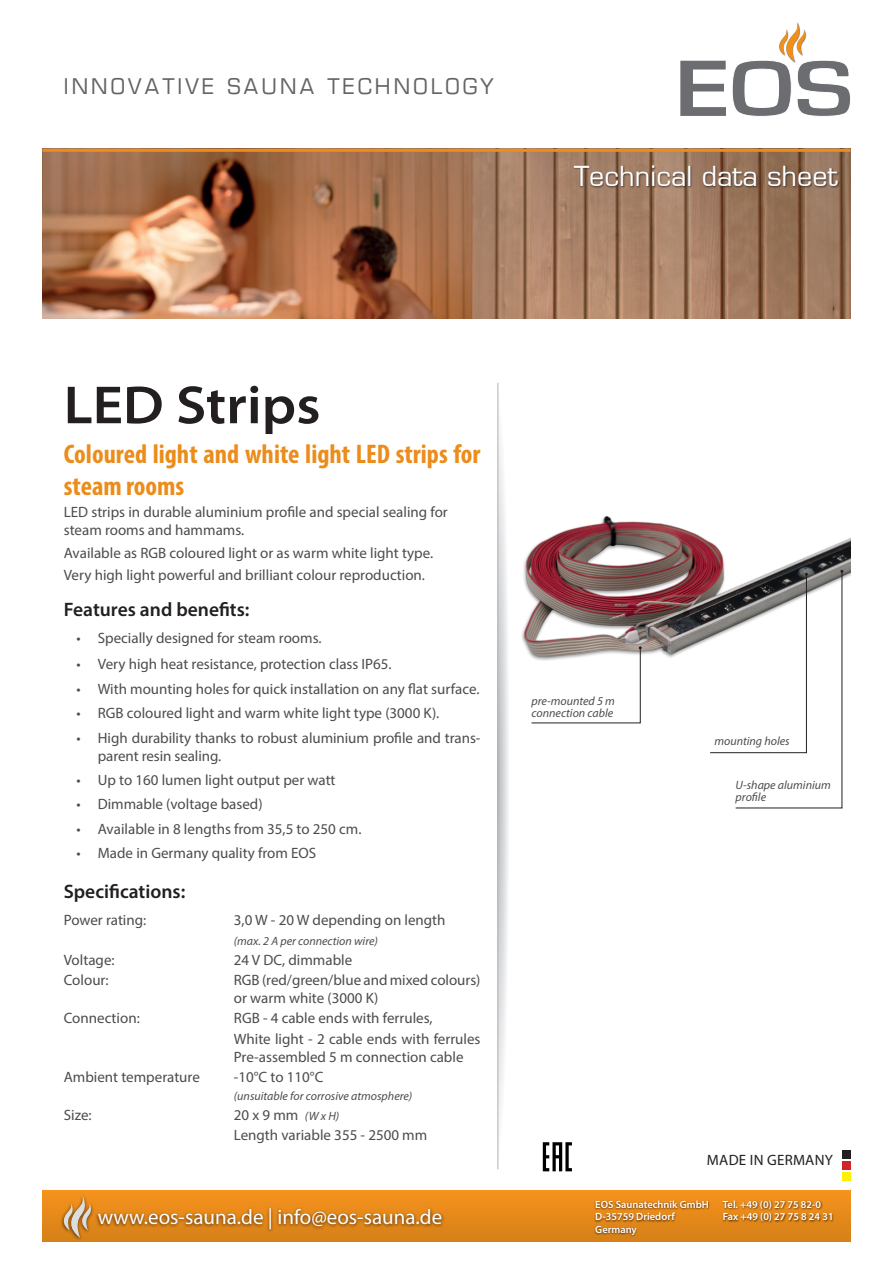
<style>
.page{position:relative;width:893px;height:1263px;background:#fff}
.page>*{position:absolute;margin:0;border:0;box-sizing:border-box;transform-origin:0 0}
.t1{font:600 semi-expanded 54px "Myriad Pro";color:#231f20}
.t2{font:700 condensed 27px/32.4px "Myriad Pro";color:#eb8c1b}
.t3{font:27px "Eurostile";color:#fff}
.t4{font:21px "Myriad Pro";color:#fff}
.t5{font:21px "Eurostile";letter-spacing:.15em;color:#636366}
.t6{font:600 19.5px "Myriad Pro";color:#231f20}
.t7{font:15px/18px "Myriad Pro";color:#4b4c4d}
.t8{font:15px "Myriad Pro";letter-spacing:.02em;color:#231f20}
.t9{font:italic 12px/12px "Myriad Pro";color:#4b4c4d}
.t10{font:600 10.5px "Myriad Pro";color:#fff}
.s1{font-style:italic;font-size:12px}
</style>
<div class="page">
<svg style="left:680px;top:61px;width:46px;height:55px"></svg>
<svg style="left:732px;top:22px;width:118px;height:94px"></svg>
<img style="left:43px;top:152px;width:807px;height:167px">
<hr style="left:43px;top:149px;width:807px;height:3px;background:#eb8c1b">
<div style="left:43px;top:1191px;width:807px;height:51px;background:linear-gradient(to bottom,#f6921d,#d58017)"></div>
<div style="left:95px;top:1206px;width:350px;height:28px;background:#231f20;opacity:.75"></div>
<div style="left:60px;top:1194px;width:34px;height:48px;background:#231f20;opacity:.75"></div>
<svg style="left:61px;top:1195px;width:31px;height:43px"></svg>
<div style="left:594px;top:1199px;width:239px;height:38px;background:#231f20;opacity:.75"></div>
<svg style="left:498px;top:383px;width:10px;height:786px"></svg>
<hr style="left:497px;top:383px;width:1px;height:786px;background:#b2b3b7">
<div style="left:842px;top:1150px;width:8px;height:9px;background:#231f20"></div>
<div style="left:842px;top:1161px;width:8px;height:9px;background:#d1232a"></div>
<div style="left:842px;top:1172px;width:8px;height:8px;background:#fff101"></div>
<img style="left:497px;top:412px;width:353px;height:279px">
<svg style="left:531px;top:646px;width:111px;height:78px"></svg>
<svg style="left:709px;top:570px;width:134px;height:239px"></svg>
<svg style="left:543px;top:1142px;width:29px;height:29px"></svg>
<div style="left:572px;top:165px;width:268px;height:24px;background:#231f20;opacity:.75"></div>
<h3 class="t5" style="left:64px;top:74px;width:432px">INNOVATIVE SAUNA TECHNOLOGY</h3>
<h2 class="t3" style="left:574px;top:160px;width:266px">Technical data sheet</h2>
<h1 class="t1" style="left:64px;top:375px;width:258px">LED Strips</h1>
<h2 class="t2" style="left:64px;top:437px;width:418px">Coloured light and white light LED strips for steam rooms</h2>
<p class="t7" style="left:64px;top:503px;width:385px">LED strips in durable aluminium profile and special sealing for steam rooms and hammams.</p>
<p class="t7" style="left:64px;top:541px;width:371px;line-height:22.2px">Available as RGB coloured light or as warm white light type.<br>Very high light powerful and brilliant colour reproduction.</p>
<h3 class="t6" style="left:64px;top:597px;width:187px">Features and benefits:</h3>
<p class="t7" style="left:77px;top:629px;width:247px">• Specially designed for steam rooms.</p>
<p class="t7" style="left:77px;top:655px;width:317px">• Very high heat resistance, protection class IP65.</p>
<p class="t7" style="left:77px;top:679px;width:404px">• With mounting holes for quick installation on any flat surface.</p>
<p class="t7" style="left:77px;top:704px;width:364px">• RGB coloured light and warm white light type (3000 K).</p>
<p class="t7" style="left:98px;top:728px;width:384px;text-indent:-21px">• High durability thanks to robust aluminium profile and trans&shy;parent resin sealing.</p>
<p class="t7" style="left:77px;top:771px;width:261px">• Up to 160 lumen light output per watt</p>
<p class="t7" style="left:77px;top:795px;width:188px">• Dimmable (voltage based)</p>
<p class="t7" style="left:77px;top:819px;width:286px">• Available in 8 lengths from 35,5 to 250 cm.</p>
<p class="t7" style="left:77px;top:844px;width:241px">• Made in Germany quality from EOS</p>
<h3 class="t6" style="left:64px;top:879px;width:123px">Specifications:</h3>
<p class="t7" style="left:64px;top:911px;width:84px">Power rating:</p>
<p class="t7" style="left:234px;top:911px;width:213px">3,0 W - 20 W depending on length</p>
<p class="t9" style="left:234px;top:935px;width:146px">(max. 2 A per connection wire)</p>
<p class="t7" style="left:64px;top:951px;width:52px">Voltage:</p>
<p class="t7" style="left:234px;top:951px;width:120px">24 V DC, dimmable</p>
<p class="t7" style="left:64px;top:971px;width:46px">Colour:</p>
<p class="t7" style="left:234px;top:971px;width:248px">RGB (red/green/blue and mixed colours) or warm white (3000 K)</p>
<p class="t7" style="left:64px;top:1009px;width:77px">Connection:</p>
<p class="t7" style="left:234px;top:1008px;width:248px;line-height:20.1px">RGB - 4 cable ends with ferrules,<br>White light - 2 cable ends with ferrules</p>
<p class="t7" style="left:234px;top:1047px;width:231px">Pre-assembled 5 m connection cable</p>
<p class="t7" style="left:64px;top:1067px;width:138px">Ambient temperature</p>
<p class="t7" style="left:234px;top:1067px;width:91px">-10°C to 110°C</p>
<p class="t9" style="left:234px;top:1089px;width:180px">(unsuitable for corrosive atmosphere)</p>
<p class="t7" style="left:64px;top:1105px;width:29px">Size:</p>
<p class="t7" style="left:234px;top:1104px;width:195px;line-height:20.1px">20 x 9 mm <span class="s1">(W x H)<br></span>Length variable 355 - 2500 mm</p>
<h3 class="t4" style="left:98px;top:1204px;width:346px">www.eos-sauna.de | info@eos-sauna.de</h3>
<p class="t9" style="left:531px;top:695px;width:85px">pre-mounted 5 m connection cable</p>
<p class="t9" style="left:714px;top:734px;width:77px">mounting holes</p>
<p class="t9" style="left:736px;top:779px;width:97px">U-shape aluminium profile</p>
<p class="t8" style="left:707px;top:1150px;width:127px">MADE IN GERMANY</p>
<p class="t10" style="left:595px;top:1197px;width:115px">EOS Saunatechnik GmbH</p>
<p class="t10" style="left:723px;top:1197px;width:100px">Tel. +49 (0) 27 75 82-0</p>
<p class="t10" style="left:595px;top:1210px;width:81px">D-35759 Driedorf</p>
<p class="t10" style="left:723px;top:1210px;width:112px">Fax +49 (0) 27 75 8 24 31</p>
<p class="t10" style="left:595px;top:1222px;width:43px">Germany</p>
</div>
